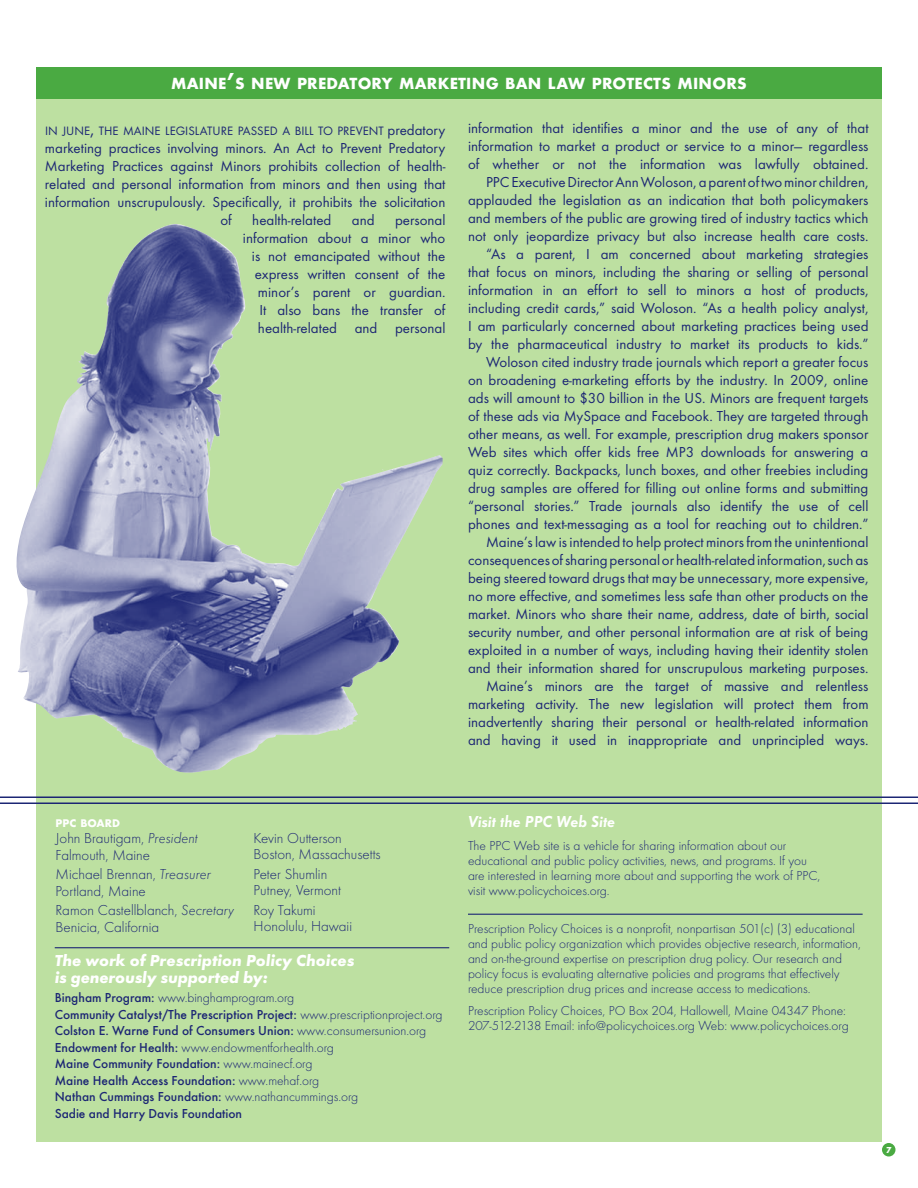
<style>
.page{position:relative;width:918px;height:1188px;background:#fff}
.page>*{position:absolute;margin:0;border:0;box-sizing:border-box;transform-origin:0 0}
.t1{font:700 16.8px "Futura T";letter-spacing:.015em;color:#fff}
.t2{font:italic 700 16.5px/16.5px "Futura T";color:#fff}
.t3{font:italic 600 16.5px "Futura T";color:#fff}
.t4{font:15px/18px "Futura T";color:#1c2674;text-align:right}
.t5{font:300 15px/16.5px "Futura T";color:#1c2674}
.t6{font:300 13.5px/15px "Futura T";color:#1c2674}
.t7{font:500 13.5px/16.5px "Futura T";color:#1c2674}
.t8{font:12.6px "Futura T";color:#1c2674}
.t9{font:700 11.55px "Futura T";color:#fff}
.t10{font:700 9px "Futura T";color:#fff}
.s1{font-size:24px}
.s2{font-size:18px}
.s3{font-size:15px}
.s4{font-style:italic}
.s5{font-weight:300}
</style>
<div class="page">
<div style="left:36px;top:786px;width:846px;height:356px;background:#bde0a1"></div>
<hr style="left:55px;top:947px;width:394px;height:1px;background:#1c2674">
<hr style="left:468px;top:914px;width:395px;height:1px;background:#1c2674">
<div style="left:882px;top:1143px;width:14px;height:13px;background:#4aaa42;border-radius:50%"></div>
<div style="left:36px;top:88px;width:846px;height:719px;background:#bde0a1"></div>
<div style="left:36px;top:68px;width:846px;height:31px;background:#4aaa42"></div>
<hr style="left:0;top:796px;width:918px;height:2px;background:#1c2674">
<hr style="left:0;top:802px;width:918px;height:2px;background:#1c2674">
<img style="left:16px;top:224px;width:427px;height:549px">
<p class="t1" style="left:171px;top:73px;width:577px">MAINE<span class="s1">’</span>S NEW PREDATORY MARKETING BAN LAW PROTECTS MINORS</p>
<p class="t4" style="left:468px;top:119px;width:402px">information that identifies a minor and the use of any of that information to market a product or service to a minor— regardless of whether or not the information was lawfully obtained.<br>PPC Executive Director Ann Woloson, a parent of two minor children, applauded the legislation as an indication that both policymakers and members of the public are growing tired of industry tactics which not only jeopardize privacy but also increase health care costs. “As a parent, I am concerned about marketing strategies that focus on minors, including the sharing or selling of personal information in an effort to sell to minors a host of products, including credit cards,” said Woloson. “As a health policy analyst, I am particularly concerned about marketing practices being used by the pharmaceutical industry to market its products to kids.” Woloson cited industry trade journals which report a greater focus on broadening e-marketing efforts by the industry. In 2009, online ads will amount to $30 billion in the US. Minors are frequent targets of these ads via MySpace and Facebook. They are targeted through other means, as well. For example, prescription drug makers sponsor Web sites which offer kids free MP3 downloads for answering a quiz correctly. Backpacks, lunch boxes, and other freebies including drug samples are offered for filling out online forms and submitting “personal stories.” Trade journals also identify the use of cell phones and text-messaging as a tool for reaching out to children.” Maine’s law is intended to help protect minors from the unintentional consequences of sharing personal or health-related information, such as being steered toward drugs that may be unnecessary, more expensive, no more effective, and sometimes less safe than other products on the market. Minors who share their name, address, date of birth, social security number, and other personal information are at risk of being exploited in a number of ways, including having their identity stolen and their information shared for unscrupulous marketing purposes.<br>Maine’s minors are the target of massive and relentless marketing activity. The new legislation will protect them from inadvertently sharing their personal or health-related information and having it used in inappropriate and unprincipled ways.</p>
<p class="t8" style="left:45px;top:124px;width:402px">IN JUNE<span class="s2">,</span> THE MAINE LEGISLATURE PASSED A BILL TO PREVENT <span class="s3">predatory</span></p>
<p class="t4" style="left:45px;top:139px;width:402px">marketing practices involving minors. An Act to Prevent Predatory</p>
<p class="t4" style="left:45px;top:157px;width:402px">Marketing Practices against Minors prohibits collection of health-</p>
<p class="t4" style="left:45px;top:175px;width:402px">related and personal information from minors and then using that</p>
<p class="t4" style="left:45px;top:193px;width:402px">information unscrupulously. Specifically, it prohibits the solicitation</p>
<p class="t4" style="left:220px;top:211px;width:13px">of</p>
<p class="t4" style="left:252px;top:211px;width:81px">health-related</p>
<p class="t4" style="left:352px;top:211px;width:24px">and</p>
<p class="t4" style="left:243px;top:211px;width:204px">personal<br>information about a minor who is not emancipated without the express written consent of the minor’s parent or guardian.<br>It also bans the transfer of health-related and personal</p>
<p class="t9" style="left:56px;top:816px;width:66px">PPC BOARD</p>
<p class="t5" style="left:56px;top:830px;width:144px">John Brautigam, <span class="s4">President<br></span>Falmouth, Maine</p>
<p class="t5" style="left:56px;top:866px;width:157px">Michael Brennan, <span class="s4">Treasurer<br></span>Portland, Maine</p>
<p class="t5" style="left:56px;top:902px;width:180px">Ramon Castellblanch, <span class="s4">Secretary<br></span>Benicia, California</p>
<p class="t5" style="left:254px;top:830px;width:129px">Kevin Outterson<br>Boston, Massachusetts</p>
<p class="t5" style="left:254px;top:866px;width:89px">Peter Shumlin<br>Putney, Vermont</p>
<p class="t5" style="left:254px;top:902px;width:100px">Roy Takumi<br>Honolulu, Hawaii</p>
<p class="t2" style="left:55px;top:953px;width:301px">The work of Prescription Policy Choices is generously supported by:</p>
<p class="t7" style="left:55px;top:989px;width:389px">Bingham Program: <span class="s5">www.binghamprogram.org<br></span>Community Catalyst/The Prescription Project: <span class="s5">www.prescriptionproject.org </span>Colston E. Warne Fund of Consumers Union: <span class="s5">www.consumersunion.org </span>Endowment for Health: <span class="s5">www.endowmentforhealth.org<br></span>Maine Community Foundation: <span class="s5">www.mainecf.org<br></span>Maine Health Access Foundation: <span class="s5">www.mehaf.org<br></span>Nathan Cummings Foundation: <span class="s5">www.nathancummings.org<br></span>Sadie and Harry Davis Foundation</p>
<p class="t3" style="left:468px;top:812px;width:149px">Visit the PPC Web Site</p>
<p class="t6" style="left:468px;top:838px;width:354px">The PPC Web site is a vehicle for sharing information about our educational and public policy activities, news, and programs. If you are interested in learning more about and supporting the work of PPC, visit www.policychoices.org.</p>
<p class="t6" style="left:468px;top:921px;width:394px">Prescription Policy Choices is a nonprofit, nonpartisan 501(c) (3) educational and public policy organization which provides objective research, information, and on-the-ground expertise on prescription drug policy. Our research and policy focus is evaluating alternative policies and programs that effectively reduce prescription drug prices and increase access to medications.</p>
<p class="t6" style="left:468px;top:1003px;width:382px">Prescription Policy Choices, PO Box 204, Hallowell, Maine 04347 Phone:<br>207-512-2138 Email: info@policychoices.org Web: www.policychoices.org</p>
<p class="t10" style="left:886px;top:1144px;width:7px">7</p>
</div>
